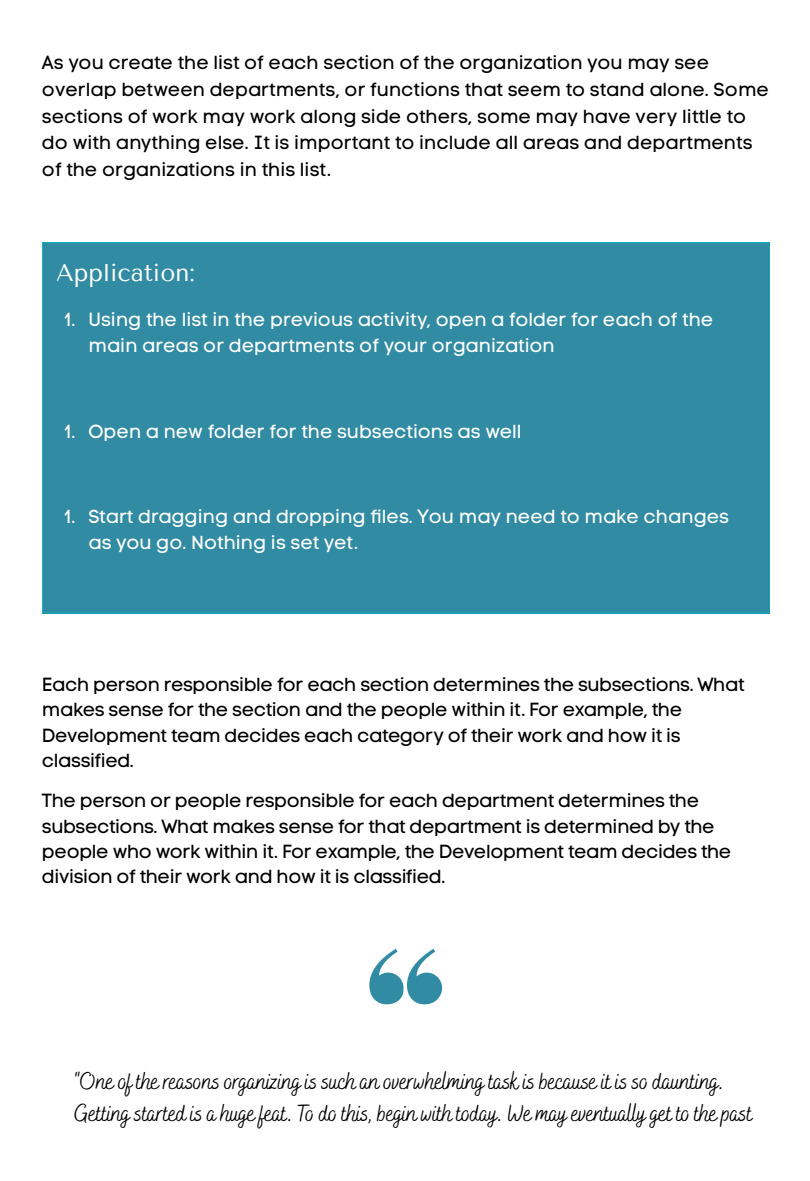
<style>
.page{position:relative;width:810px;height:1181px;background:#fff}
.page>*{position:absolute;margin:0;border:0;box-sizing:border-box;transform-origin:0 0}
.t1{font:24.3px/31.3px "Bakerie Smooth";letter-spacing:-.025em;color:#000}
.t2{font:24.3px "Tenor Sans";color:#fff}
.t3{font:18.9px/25.2px "Code Pro Normal LC";letter-spacing:-.02em;color:#000}
.t4{font:18.9px/26.8px "Code Pro Normal LC";color:#000}
.t5{font:18.9px/26.2px "Code Pro Normal LC";color:#fff}
</style>
<div class="page">
<div style="left:42px;top:242px;width:727px;height:371px;background:#318ba2"></div>
<hr style="left:42px;top:243px;width:1px;height:369px;background:#0fb8ce">
<hr style="left:768px;top:243px;width:1px;height:369px;background:#0fb8ce">
<hr style="left:42px;top:242px;width:727px;height:1px;background:#0fb8ce">
<hr style="left:42px;top:612px;width:727px;height:1px;background:#0fb8ce">
<svg style="left:369px;top:949px;width:73px;height:55px"></svg>
<h3 class="t4" style="left:42px;top:49px;width:728px">As you create the list of each section of the organization you may see overlap between departments, or functions that seem to stand alone. Some sections of work may work along side others, some may have very little to do with anything else. It is important to include all areas and departments of the organizations in this list.</h3>
<h1 class="t2" style="left:56px;top:258px;width:140px">Application:</h1>
<p class="t5" style="left:88px;top:306px;width:626px;text-indent:-24px">1. Using the list in the previous activity, open a folder for each of the main areas or departments of your organization</p>
<p class="t5" style="left:64px;top:418px;width:459px">1. Open a new folder for the subsections as well</p>
<p class="t5" style="left:88px;top:503px;width:642px;text-indent:-24px">1. Start dragging and dropping files. You may need to make changes as you go. Nothing is set yet.</p>
<h3 class="t3" style="left:42px;top:671px;width:704px">Each person responsible for each section determines the subsections. What makes sense for the section and the people within it. For example, the Development team decides each category of their work and how it is classified.</h3>
<h3 class="t3" style="left:42px;top:788px;width:691px">The person or people responsible for each department determines the subsections. What makes sense for that department is determined by the people who work within it. For example, the Development team decides the division of their work and how it is classified.</h3>
<h2 class="t1" style="left:74px;top:1067px;width:680px">"One of the reasons organizing is such an overwhelming task is because it is so daunting.<br>Getting started is a huge feat. To do this, begin with today. We may eventually get to the past</h2>
</div>
